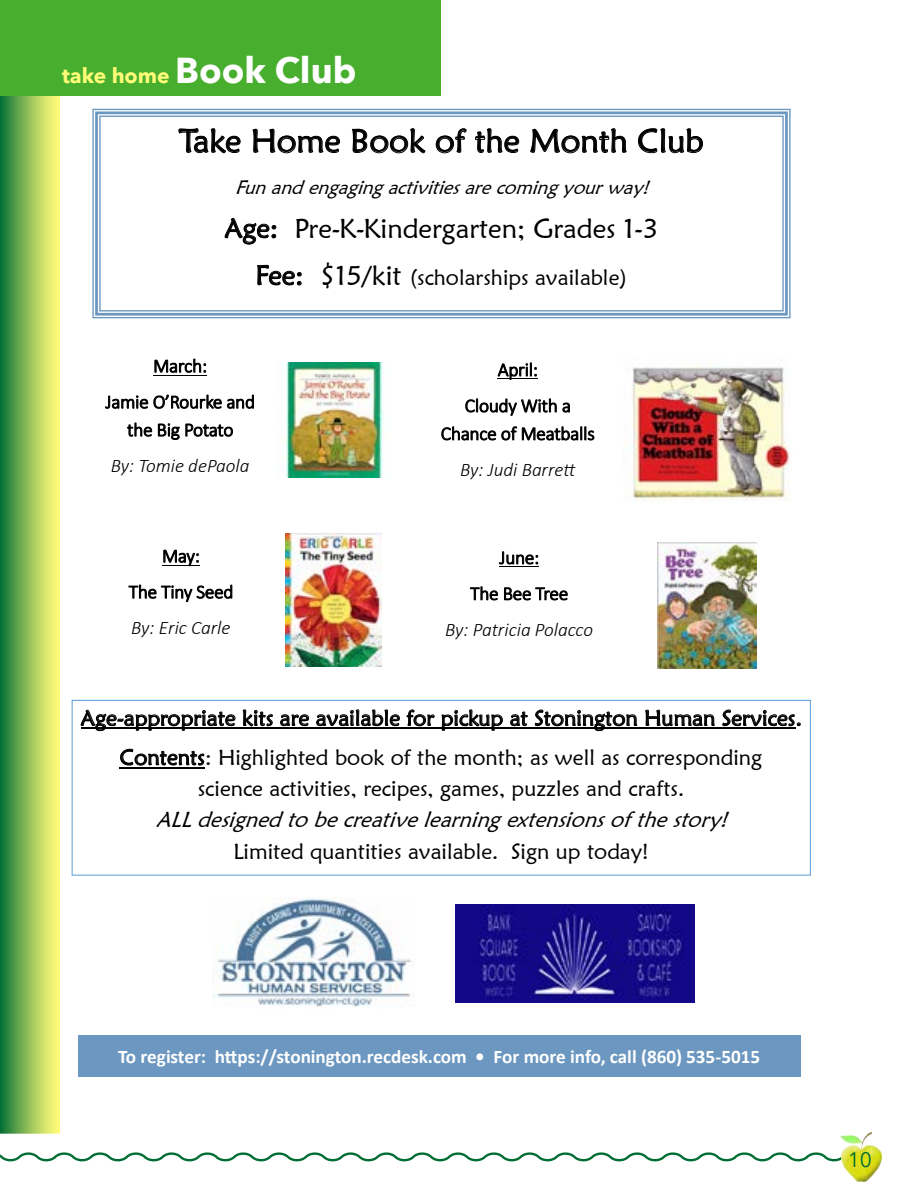
<style>
.page{position:relative;width:918px;height:1188px;background:#fff}
.page>*{position:absolute;margin:0;border:0;box-sizing:border-box;transform-origin:0 0}
.t1{font:32.85px "Maiandra GD";color:#000}
.t2{font:27.45px "Maiandra GD";color:#000}
.t3{font:21.9px "Maiandra GD";color:#000}
.t4{font:21.75px/39.3px "Maiandra GD";color:#000;text-align:center}
.t5{font:italic 21.75px "Maiandra GD";color:#000}
.t6{font:700 21px "Avenir Next";color:#fffc78}
.t7{font:21px "Avenir Next";color:#006d33}
.t8{font:300 19.2px/36px "Calibri";letter-spacing:-.01em;color:#000;text-align:center}
.t9{font:700 19.2px "Calibri";letter-spacing:-.005em;color:#fff}
.t10{font:italic 300 19.2px "Calibri";color:#000}
.t11{font:italic 19.2px "Maiandra GD";color:#000}
.s1{font-size:36px;color:#fff}
.s2{font-size:27.45px}
</style>
<div class="page">
<svg style="left:0;top:1149px;width:846px;height:16px"></svg>
<img style="left:840px;top:1132px;width:30px;height:12px">
<div style="left:0;top:0;width:60px;height:1134px;background:linear-gradient(to right,#117638,#ffff7c)"></div>
<div style="left:0;top:0;width:441px;height:96px;background:#48ae2d"></div>
<img style="left:212px;top:898px;width:200px;height:109px">
<img style="left:455px;top:905px;width:239px;height:97px">
<div style="left:78px;top:1035px;width:722px;height:41px;background:#6b97c0"></div>
<hr style="left:153px;top:375px;width:54px;height:1px;background:#000">
<hr style="left:499px;top:566px;width:40px;height:1px;background:#000">
<svg style="left:92px;top:109px;width:699px;height:209px"></svg>
<img style="left:286px;top:363px;width:99px;height:114px">
<hr style="left:498px;top:378px;width:40px;height:1px;background:#000">
<img style="left:623px;top:358px;width:167px;height:143px">
<hr style="left:162px;top:565px;width:38px;height:1px;background:#000">
<img style="left:285px;top:534px;width:96px;height:133px">
<img style="left:658px;top:542px;width:99px;height:127px">
<div style="left:72px;top:700px;width:739px;height:175px;border:1px solid #5b9bd5"></div>
<hr style="left:81px;top:728px;width:715px;height:1px;background:#000">
<hr style="left:120px;top:767px;width:85px;height:1px;background:#000">
<p class="t6" style="left:62px;top:57px;width:296px">take home <span class="s1">Book Club</span></p>
<h1 class="t1" style="left:179px;top:121px;width:526px">Take Home Book of the Month Club</h1>
<p class="t11" style="left:235px;top:176px;width:422px">Funandengagingactivitiesarecomingyourway!</p>
<p class="t2" style="left:224px;top:211px;width:435px">Age: Pre-K-Kindergarten; Grades 1-3</p>
<p class="t4" style="left:255px;top:257px;width:373px"><span class="s2">Fee: $15/kit</span> (scholarships available)</p>
<p class="t8" style="left:105px;top:348px;width:151px">March:<br>Jamie O’Rourke and</p>
<p class="t8" style="left:127px;top:412px;width:108px">the Big Potato</p>
<p class="t10" style="left:111px;top:454px;width:140px">By: Tomie dePaola</p>
<p class="t8" style="left:129px;top:538px;width:106px">May:<br>The Tiny Seed</p>
<p class="t10" style="left:131px;top:616px;width:101px">By: Eric Carle</p>
<p class="t8" style="left:465px;top:351px;width:108px">April:<br>Cloudy With a</p>
<p class="t8" style="left:441px;top:415px;width:155px">Chance of Meatballs</p>
<p class="t10" style="left:460px;top:458px;width:117px">By: Judi Barrett</p>
<p class="t8" style="left:470px;top:539px;width:100px">June:<br>The Bee Tree</p>
<p class="t10" style="left:445px;top:618px;width:150px">By: Patricia Polacco</p>
<p class="t4" style="left:81px;top:698px;width:723px">Age-appropriate kits are available for pickup at Stonington Human Services.<br>Contents: Highlighted book of the month; as well as corresponding</p>
<p class="t4" style="left:198px;top:769px;width:488px">science activities, recipes, games, puzzles and crafts.</p>
<p class="t5" style="left:156px;top:806px;width:581px">ALLdesignedtobecreativelearningextensionsofthestory!</p>
<p class="t3" style="left:233px;top:838px;width:417px">Limited quantities available. Sign up today!</p>
<p class="t9" style="left:118px;top:1043px;width:644px">To register: https://stonington.recdesk.com • For more info, call (860) 535-5015</p>
<p class="t7" style="left:848px;top:1142px;width:26px">10</p>
</div>
